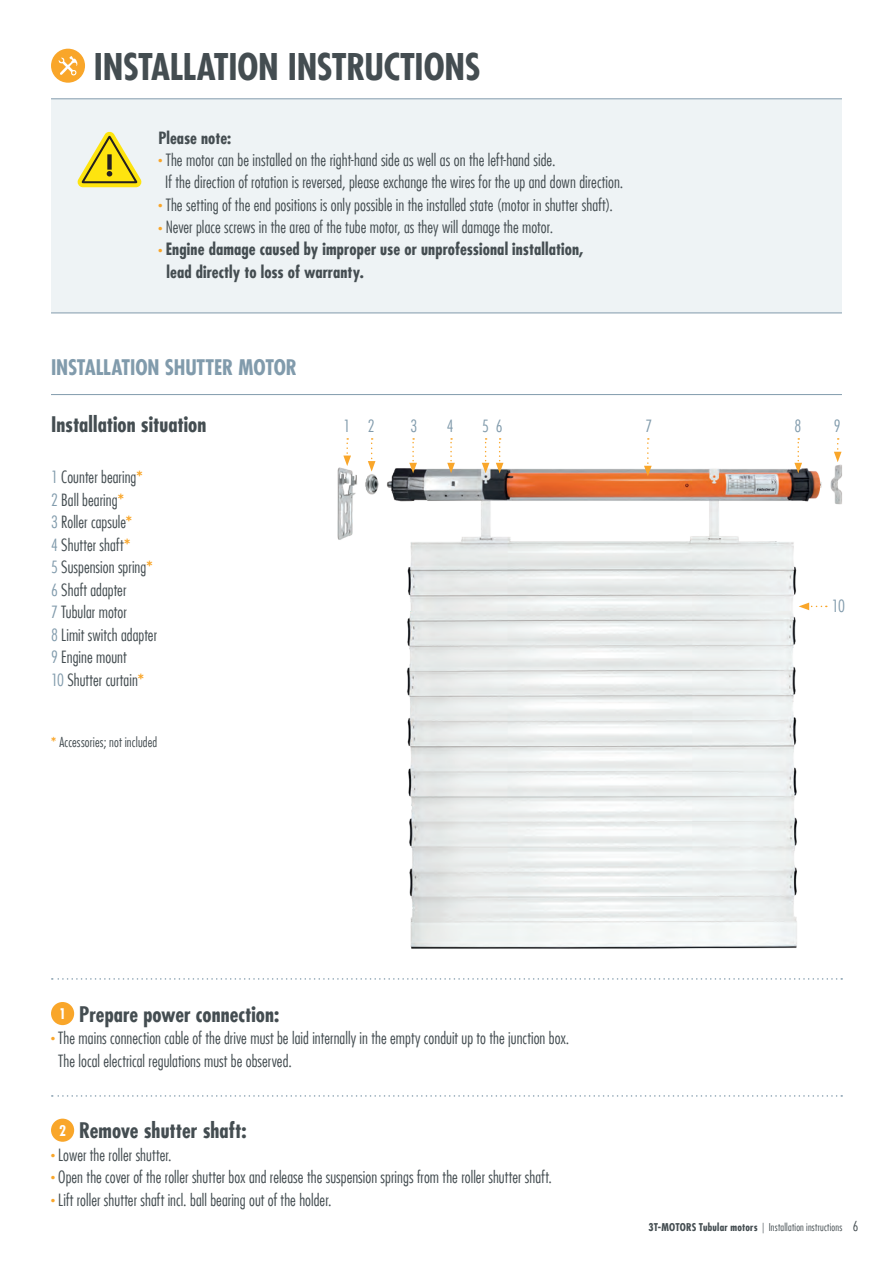
<style>
.page{position:relative;width:893px;height:1263px;background:#fff}
.page>*{position:absolute;margin:0;border:0;box-sizing:border-box;transform-origin:0 0}
.t1{font:700 condensed 36px "Futura LT";letter-spacing:-.01em;color:#444d51}
.t2{font:700 condensed 21px "Futura LT";color:#444d51}
.t3{font:700 condensed 21px "Futura LT";letter-spacing:-.01em;color:#819bac}
.t4{font:300 condensed 16.65px/22.5px "Futura LT";letter-spacing:.005em;color:#444d51}
.t5{font:700 condensed 16.65px/22px "Futura LT";letter-spacing:.005em;color:#444d51}
.t6{font:300 condensed 16.5px/22.5px "Futura LT";letter-spacing:.005em;color:#444d51}
.t7{font:700 condensed 16.5px "Futura LT";color:#444d51}
.t8{font:300 condensed 16.5px "Futura LT";color:#819bac}
.t9{font:300 condensed 13.5px "Futura LT";letter-spacing:.01em;color:#444d51}
.t10{font:300 condensed 10.5px "Futura LT";letter-spacing:.02em;color:#444d51}
.s1{font-size:9.15px;color:#f9a62a}
.s2{font-weight:300;font-size:9.15px;color:#f9a62a}
.s3{color:#819bac}
.s4{font-weight:700;color:#f9a62a}
.s5{font-size:14.4px;color:#fff}
.s6{font-weight:700}
</style>
<div class="page">
<div style="left:51px;top:99px;width:791px;height:214px;background:#eef3f5"></div>
<svg style="left:77px;top:131px;width:65px;height:56px"></svg>
<hr style="left:51px;top:313px;width:791px;height:1px;background:#819bac">
<div style="left:51px;top:49px;width:34px;height:34px;background:#f9a62a;border-radius:50%"></div>
<svg style="left:59px;top:56px;width:19px;height:20px"></svg>
<hr style="left:51px;top:98px;width:791px;height:1px;background:#819bac">
<hr style="left:51px;top:394px;width:791px;height:1px;background:#819bac">
<svg style="left:52px;top:978px;width:790px;height:2px"></svg>
<div style="left:51px;top:1002px;width:23px;height:23px;background:#f9a62a;border-radius:50%"></div>
<svg style="left:52px;top:1095px;width:790px;height:2px"></svg>
<div style="left:51px;top:1118px;width:23px;height:24px;background:#f9a62a;border-radius:50%"></div>
<img style="left:337px;top:451px;width:505px;height:498px">
<svg style="left:343px;top:438px;width:8px;height:28px"></svg>
<svg style="left:368px;top:438px;width:7px;height:34px"></svg>
<svg style="left:409px;top:438px;width:8px;height:35px"></svg>
<svg style="left:447px;top:438px;width:8px;height:35px"></svg>
<svg style="left:482px;top:438px;width:7px;height:35px"></svg>
<svg style="left:496px;top:438px;width:7px;height:35px"></svg>
<svg style="left:644px;top:438px;width:8px;height:38px"></svg>
<svg style="left:794px;top:438px;width:8px;height:35px"></svg>
<svg style="left:834px;top:438px;width:7px;height:24px"></svg>
<svg style="left:799px;top:603px;width:28px;height:7px"></svg>
<h1 class="t1" style="left:94px;top:44px;width:388px">INSTALLATION INSTRUCTIONS</h1>
<p class="t7" style="left:158px;top:127px;width:74px">Please note:</p>
<p class="t4" style="left:165px;top:148px;width:460px;text-indent:-7px"><span class="s1">•</span> The motor can be installed on the right-hand side as well as on the left-hand side.<br>If the direction of rotation is reversed, please exchange the wires for the up and down direction.</p>
<p class="t4" style="left:158px;top:193px;width:456px"><span class="s1">•</span> The setting of the end positions is only possible in the installed state (motor in shutter shaft).</p>
<p class="t6" style="left:158px;top:216px;width:396px"><span class="s1">•</span> Never place screws in the area of the tube motor, as they will damage the motor.</p>
<p class="t5" style="left:167px;top:238px;width:418px;text-indent:-8px"><span class="s2">•</span> Engine damage caused by improper use or unprofessional installation, lead directly to loss of warranty.</p>
<p class="t3" style="left:51px;top:355px;width:248px">INSTALLATION SHUTTER MOTOR</p>
<p class="t2" style="left:51px;top:412px;width:157px">Installation situation</p>
<p class="t6" style="left:51px;top:466px;width:108px"><span class="s3">1</span> Counter bearing<span class="s4">*<br></span><span class="s3">2</span> Ball bearing<span class="s4">*<br></span><span class="s3">3</span> Roller capsule<span class="s4">*<br></span><span class="s3">4</span> Shutter shaft<span class="s4">*<br></span><span class="s3">5</span> Suspension spring<span class="s4">*<br></span><span class="s3">6</span> Shaft adapter<br><span class="s3">7</span> Tubular motor<br><span class="s3">8</span> Limit switch adapter<br><span class="s3">9</span> Engine mount<br><span class="s3">10</span> Shutter curtain<span class="s4">*</span></p>
<p class="t9" style="left:51px;top:734px;width:108px"><span class="s4">*</span> Accessories; not included</p>
<p class="t8" style="left:343px;top:416px;width:33px">1 2</p>
<p class="t8" style="left:410px;top:416px;width:8px">3</p>
<p class="t8" style="left:447px;top:416px;width:8px">4</p>
<p class="t8" style="left:482px;top:416px;width:22px">5 6</p>
<p class="t8" style="left:646px;top:416px;width:8px">7</p>
<p class="t8" style="left:794px;top:416px;width:8px">8</p>
<p class="t8" style="left:834px;top:416px;width:8px">9</p>
<p class="t8" style="left:832px;top:596px;width:14px">10</p>
<p class="t2" style="left:59px;top:1001px;width:222px"><span class="s5">1</span> Prepare power connection:</p>
<p class="t6" style="left:58px;top:1027px;width:513px;text-indent:-7px"><span class="s1">•</span> The mains connection cable of the drive must be laid internally in the empty conduit up to the junction box.<br>The local electrical regulations must be observed.</p>
<p class="t2" style="left:59px;top:1117px;width:189px"><span class="s5">2</span> Remove shutter shaft:</p>
<p class="t6" style="left:51px;top:1143px;width:122px"><span class="s1">•</span> Lower the roller shutter.</p>
<p class="t6" style="left:51px;top:1166px;width:502px"><span class="s1">•</span> Open the cover of the roller shutter box and release the suspension springs from the roller shutter shaft.</p>
<p class="t6" style="left:51px;top:1188px;width:282px"><span class="s1">•</span> Lift roller shutter shaft incl. ball bearing out of the holder.</p>
<p class="t10" style="left:648px;top:1221px;width:195px"><span class="s6">3T-MOTORS Tubular motors</span> | Installation instructions</p>
<p class="t9" style="left:853px;top:1218px;width:7px">6</p>
</div>
